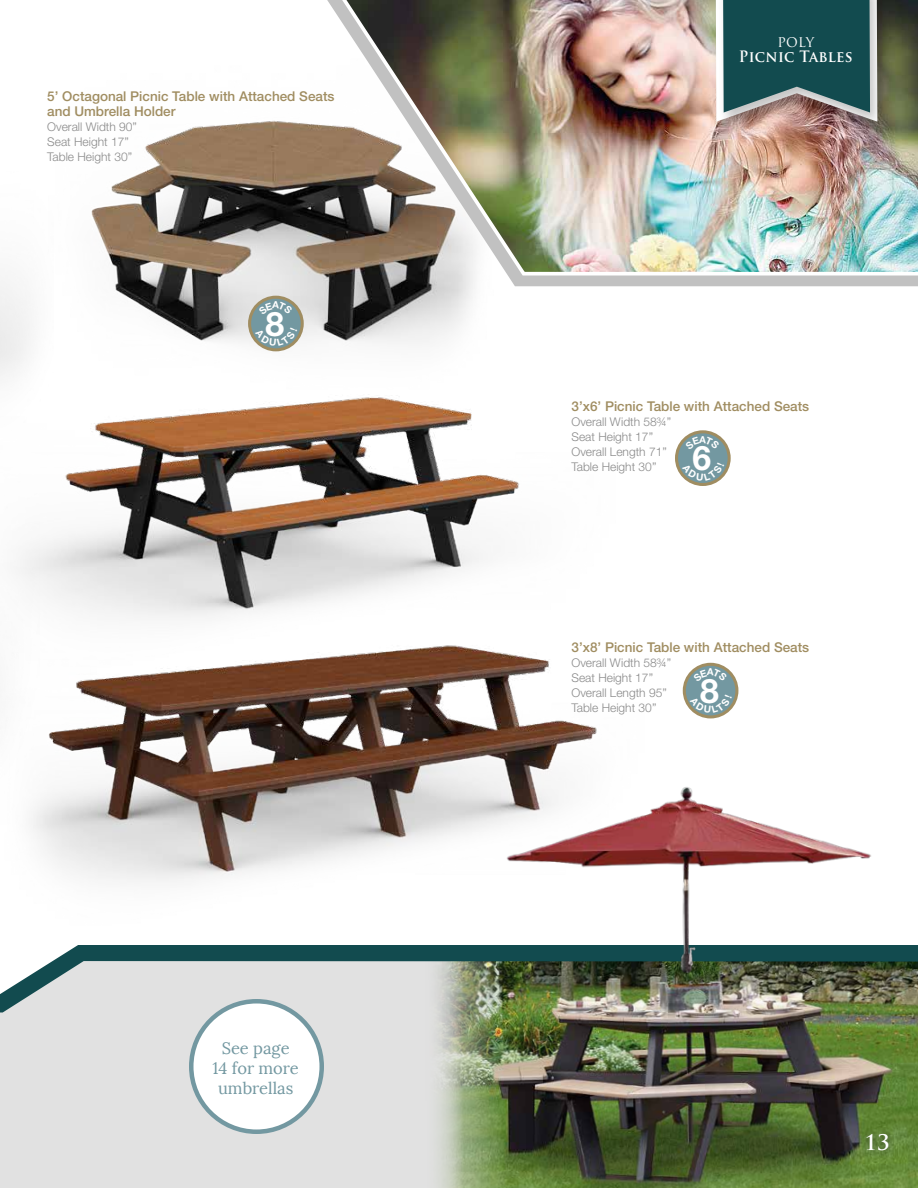
<style>
.page{position:relative;width:918px;height:1188px;background:#fff}
.page>*{position:absolute;margin:0;border:0;box-sizing:border-box;transform-origin:0 0}
.t1{font:700 33.75px "Helvetica Neue LT Std";color:#fff}
.t2{font:700 21px "Trajan Pro";color:#fff}
.t3{font:16.5px/19.8px "Lora";color:#7398a1;text-align:center}
.t4{font:700 15.3px "Trajan Pro";letter-spacing:.025em;color:#fff;scale:.95 1}
.t5{font:15.3px "Trajan Pro";color:#fff;scale:.95 1}
.t6{font:500 13.5px/15px "Helvetica Neue LT Std";color:#a08d61}
.t7{font:300 12px/15px "Helvetica Neue LT Std";color:#8a8a8a}
</style>
<div class="page">
<div style="left:0;top:1012px;width:421px;height:176px;background:#e1e1e1"></div>
<img style="left:421px;top:1012px;width:497px;height:176px">
<img style="left:0;top:945px;width:918px;height:67px">
<img style="left:645px;top:787px;width:245px;height:199px">
<img style="left:91px;top:121px;width:206px;height:93px">
<svg style="left:297px;top:0;width:621px;height:286px"></svg>
<img style="left:330px;top:0;width:588px;height:277px">
<div style="left:710px;top:0;width:181px;height:138px;background:#171717;opacity:.25"></div>
<div style="left:718px;top:0;width:166px;height:129px;background:#171717;opacity:.25"></div>
<svg style="left:716px;top:0;width:161px;height:122px;background:#3f6567"></svg>
<img style="left:40px;top:214px;width:575px;height:375px">
<img style="left:0;top:214px;width:54px;height:258px">
<div style="left:684px;top:664px;width:53px;height:53px;background:#7398a1;border-radius:50%"></div>
<div style="left:683px;top:663px;width:55px;height:55px;border:3px solid #a08d61;border-radius:50%"></div>
<img style="left:0;top:589px;width:645px;height:406px">
<div style="left:191px;top:1001px;width:131px;height:131px;background:#fff;border-radius:50%"></div>
<div style="left:189px;top:999px;width:135px;height:135px;border:4px solid #7398a1;border-radius:50%"></div>
<div style="left:677px;top:432px;width:52px;height:52px;background:#7398a1;border-radius:50%"></div>
<div style="left:675px;top:430px;width:56px;height:56px;border:3px solid #a08d61;border-radius:50%"></div>
<div style="left:860px;top:1126px;width:35px;height:32px;background:#171717;opacity:.75"></div>
<svg style="left:255px;top:328px;width:42px;height:18px"></svg>
<svg style="left:258px;top:301px;width:35px;height:14px"></svg>
<svg style="left:690px;top:702px;width:42px;height:11px"></svg>
<svg style="left:693px;top:668px;width:35px;height:5px"></svg>
<svg style="left:682px;top:471px;width:42px;height:10px"></svg>
<svg style="left:685px;top:436px;width:35px;height:5px"></svg>
<p class="t6" style="left:47px;top:88px;width:289px">5’ Octagonal Picnic Table with Attached Seats and Umbrella Holder</p>
<p class="t7" style="left:47px;top:119px;width:91px">Overall Width 90”<br>Seat Height 17”<br>Table Height 30”</p>
<h1 class="t1" style="left:266px;top:303px;width:20px">8</h1>
<h3 class="t3" style="left:213px;top:1039px;width:88px">See page<br>14 for more umbrellas</h3>
<p class="t5" style="left:777px;top:31px;width:40px">poly</p>
<p class="t4" style="left:739px;top:47px;width:121px">Picnic Tables</p>
<p class="t6" style="left:572px;top:399px;width:239px">3’x6’ Picnic Table with Attached Seats</p>
<p class="t7" style="left:572px;top:414px;width:101px">Overall Width 58¾”<br>Seat Height 17”<br>Overall Length 71”<br>Table Height 30”</p>
<h1 class="t1" style="left:693px;top:437px;width:20px">6</h1>
<p class="t6" style="left:572px;top:639px;width:239px">3’x8’ Picnic Table with Attached Seats</p>
<p class="t7" style="left:572px;top:655px;width:101px">Overall Width 58¾”<br>Seat Height 17”<br>Overall Length 95”<br>Table Height 30”</p>
<h1 class="t1" style="left:700px;top:670px;width:20px">8</h1>
<h2 class="t2" style="left:865px;top:1129px;width:27px">13</h2>
</div>
